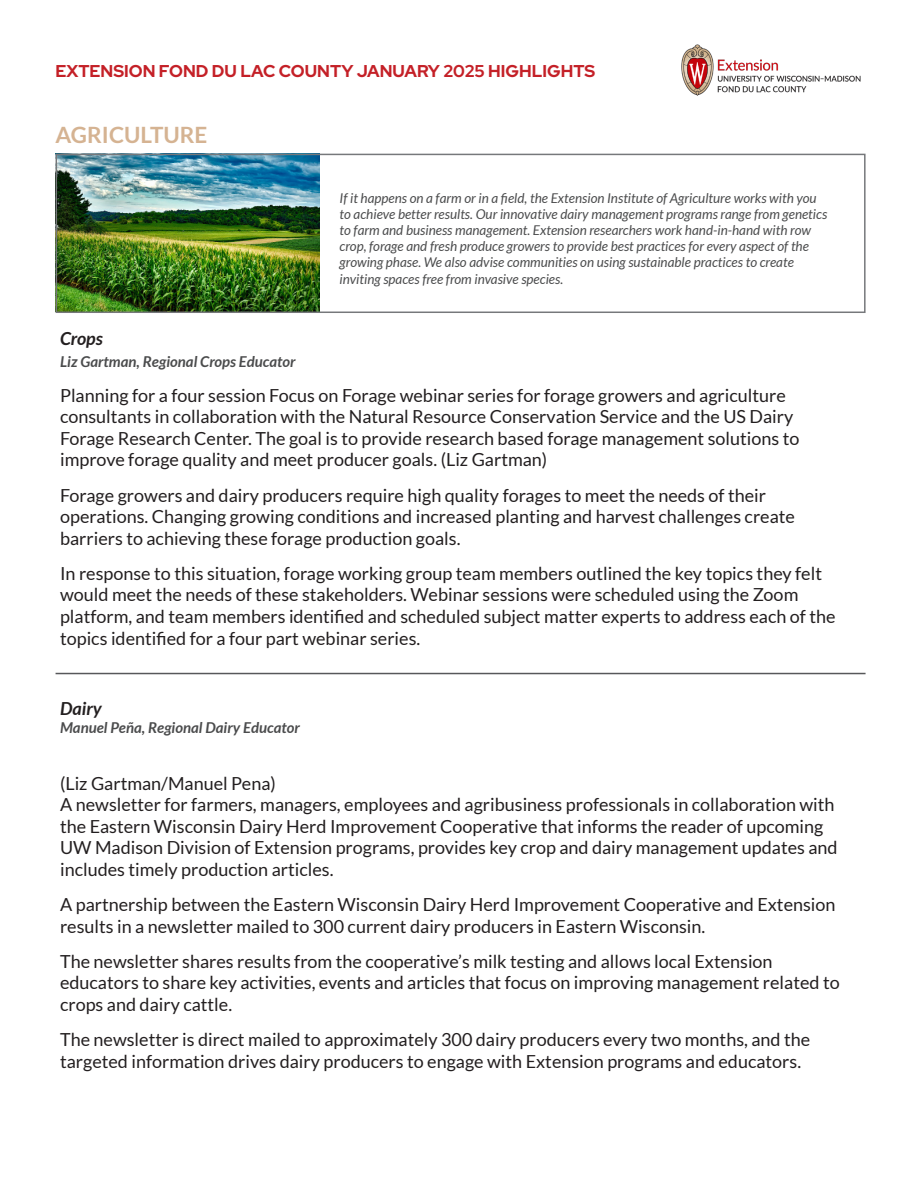
<style>
.page{position:relative;width:918px;height:1188px;background:#fff}
.page>*{position:absolute;margin:0;border:0;box-sizing:border-box;transform-origin:0 0}
.t1{font:700 22.5px "Lato";color:#d5b392}
.t2{font:18px/21.6px "Lato";color:#231f20}
.t3{font:italic 700 18px "Lato";color:#231f20}
.t4{font:700 17.1px "Red Hat Display";color:#c42027}
.t5{font:italic 700 15px "Lato";color:#4b4c4d}
.t6{font:italic 13.5px/16.2px "Lato";color:#4b4c4d}
</style>
<div class="page">
<img style="left:59px;top:157px;width:260px;height:153px">
<div style="left:56px;top:154px;width:810px;height:159px;border:2px solid #76787b"></div>
<img style="left:682px;top:45px;width:179px;height:51px">
<hr style="left:56px;top:673px;width:810px;height:1px;background:#57585a">
<p class="t4" style="left:56px;top:60px;width:541px">EXTENSION FOND DU LAC COUNTY JANUARY 2025 HIGHLIGHTS</p>
<p class="t1" style="left:56px;top:122px;width:153px">AGRICULTURE</p>
<p class="t6" style="left:340px;top:190px;width:489px">If it happens on a farm or in a field, the Extension Institute of Agriculture works with you to achieve better results. Our innovative dairy management programs range from genetics to farm and business management. Extension researchers work hand-in-hand with row crop, forage and fresh produce growers to provide best practices for every aspect of the growing phase. We also advise communities on using sustainable practices to create inviting spaces free from invasive species.</p>
<p class="t3" style="left:60px;top:328px;width:44px">Crops</p>
<p class="t5" style="left:60px;top:353px;width:237px">Liz Gartman, Regional Crops Educator</p>
<p class="t2" style="left:60px;top:384px;width:741px">Planning for a four session Focus on Forage webinar series for forage growers and agriculture consultants in collaboration with the Natural Resource Conservation Service and the US Dairy Forage Research Center. The goal is to provide research based forage management solutions to improve forage quality and meet producer goals. (Liz Gartman)</p>
<p class="t2" style="left:60px;top:484px;width:736px">Forage growers and dairy producers require high quality forages to meet the needs of their operations. Changing growing conditions and increased planting and harvest challenges create barriers to achieving these forage production goals.</p>
<p class="t2" style="left:60px;top:562px;width:777px">In response to this situation, forage working group team members outlined the key topics they felt would meet the needs of these stakeholders. Webinar sessions were scheduled using the Zoom platform, and team members identified and scheduled subject matter experts to address each of the topics identified for a four part webinar series.</p>
<p class="t3" style="left:60px;top:698px;width:43px">Dairy</p>
<p class="t5" style="left:60px;top:719px;width:241px">Manuel Peña, Regional Dairy Educator</p>
<p class="t2" style="left:60px;top:772px;width:779px">(Liz Gartman/Manuel Pena)<br>A newsletter for farmers, managers, employees and agribusiness professionals in collaboration with the Eastern Wisconsin Dairy Herd Improvement Cooperative that informs the reader of upcoming UW Madison Division of Extension programs, provides key crop and dairy management updates and includes timely production articles.</p>
<p class="t2" style="left:60px;top:894px;width:777px">A partnership between the Eastern Wisconsin Dairy Herd Improvement Cooperative and Extension results in a newsletter mailed to 300 current dairy producers in Eastern Wisconsin.</p>
<p class="t2" style="left:60px;top:950px;width:781px">The newsletter shares results from the cooperative’s milk testing and allows local Extension educators to share key activities, events and articles that focus on improving management related to crops and dairy cattle.</p>
<p class="t2" style="left:60px;top:1029px;width:752px">The newsletter is direct mailed to approximately 300 dairy producers every two months, and the targeted information drives dairy producers to engage with Extension programs and educators.</p>
</div>
